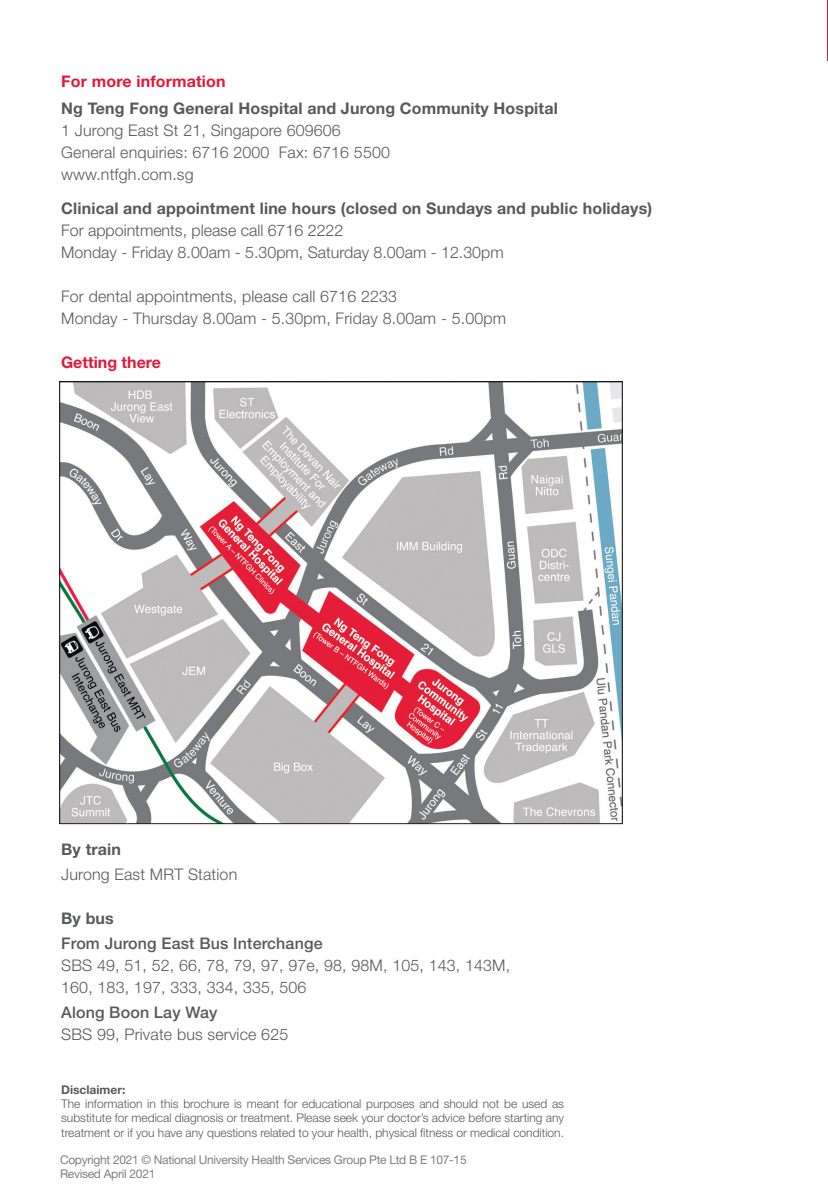
<style>
.page{position:relative;width:828px;height:1192px;background:#fff}
.page>*{position:absolute;margin:0;border:0;box-sizing:border-box;transform-origin:0 0}
.t1{font:300 16px/22px "Helvetica Neue LT Std";letter-spacing:.01em;color:#58595b}
.t2{font:700 16px "Helvetica Neue LT Std";letter-spacing:.01em;color:#58595b}
.t3{font:300 16px/22px "Helvetica Neue LT Pro";color:#58595b}
.t4{font:500 16px "Helvetica Neue LT Std";letter-spacing:.01em;color:#58595b}
.t5{font:700 16px "Helvetica Neue LT Std";letter-spacing:.01em;color:#e31837}
.t6{font:700 16px "Helvetica Neue LT Pro";color:#e31837}
.t7{font:300 12px/14.4px "Helvetica Neue LT Std";color:#58595b;text-align:justify}
.t8{font:12px/14.2px "Helvetica Neue LT Pro";letter-spacing:-.025em;color:#808080}
.t9{font:700 12px "Helvetica Neue LT Std";color:#58595b}
</style>
<div class="page">
<hr style="left:827px;top:0;width:1px;height:61px;background:#e31837">
<img style="left:61px;top:383px;width:560px;height:438px">
<p class="t5" style="left:61px;top:71px;width:166px">For more information</p>
<p class="t2" style="left:61px;top:99px;width:498px">Ng Teng Fong General Hospital and Jurong Community Hospital</p>
<p class="t1" style="left:61px;top:119px;width:330px">1 Jurong East St 21, Singapore 609606<br>General enquiries: 6716 2000 Fax: 6716 5500 www.ntfgh.com.sg</p>
<p class="t2" style="left:61px;top:198px;width:592px">Clinical and appointment line hours (closed on Sundays and public holidays)</p>
<p class="t3" style="left:61px;top:219px;width:444px">For appointments, please call 6716 2222<br>Monday - Friday 8.00am - 5.30pm, Saturday 8.00am - 12.30pm</p>
<p class="t1" style="left:61px;top:285px;width:446px">For dental appointments, please call 6716 2233<br>Monday - Thursday 8.00am - 5.30pm, Friday 8.00am - 5.00pm</p>
<p class="t6" style="left:61px;top:352px;width:101px">Getting there</p>
<p class="t2" style="left:61px;top:839px;width:61px">By train</p>
<p class="t1" style="left:61px;top:862px;width:178px">Jurong East MRT Station</p>
<p class="t2" style="left:61px;top:908px;width:54px">By bus</p>
<p class="t4" style="left:61px;top:933px;width:263px">From Jurong East Bus Interchange</p>
<p class="t1" style="left:61px;top:953px;width:451px">SBS 49, 51, 52, 66, 78, 79, 97, 97e, 98, 98M, 105, 143, 143M,<br>160, 183, 197, 333, 334, 335, 506</p>
<p class="t4" style="left:61px;top:1002px;width:158px">Along Boon Lay Way</p>
<p class="t1" style="left:61px;top:1022px;width:229px">SBS 99, Private bus service 625</p>
<p class="t9" style="left:61px;top:1081px;width:66px">Disclaimer:</p>
<p class="t7" style="left:61px;top:1096px;width:504px">The information in this brochure is meant for educational purposes and should not be used as substitute for medical diagnosis or treatment. Please seek your doctor’s advice before starting any treatment or if you have any questions related to your health, physical fitness or medical condition.</p>
<p class="t8" style="left:60px;top:1151px;width:408px">Copyright 2021 © National University Health Services Group Pte Ltd B E 107-15<br>Revised April 2021</p>
</div>
